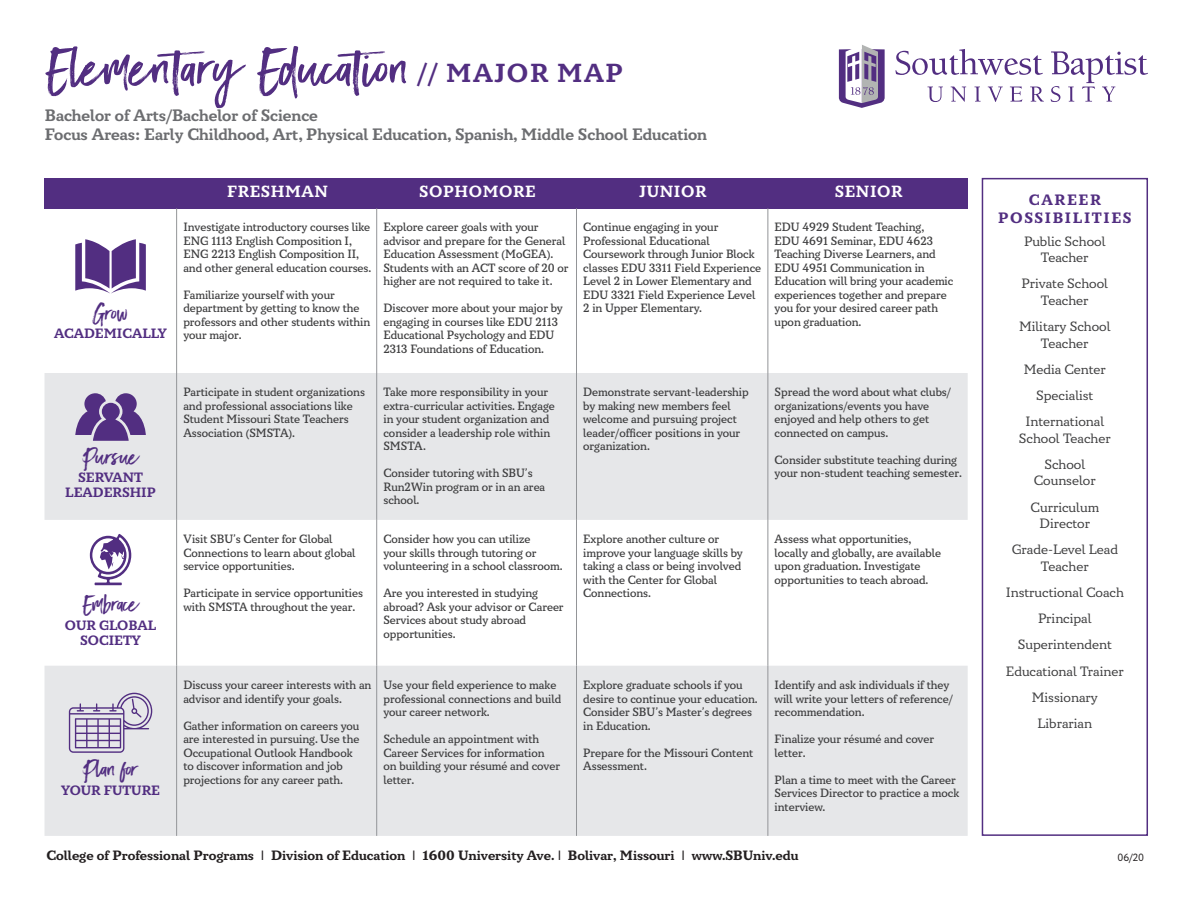
<style>
.page{position:relative;width:1188px;height:918px;background:#fff}
.page>*{position:absolute;margin:0;border:0;box-sizing:border-box;transform-origin:0 0}
.t1{font:49.2px "Black Diamond";color:#522e81;scale:1.2 1}
.t2{font:700 25.95px "Circe Slab B";letter-spacing:.06em;color:#522e81}
.t3{font:21px "Black Diamond";letter-spacing:-.02em;color:#522e81;scale:1.2 1}
.t4{font:700 16.5px "Circe Slab B";color:#6c6d70}
.t5{font:700 16.2px "Circe Slab B";letter-spacing:.04em;color:#fff}
.t6{font:700 15px "Circe Slab C";letter-spacing:.11em;color:#522e81}
.t7{font:13.5px/16.5px "Circe Slab B";color:#3e3e3f;text-align:center}
.t8{font:700 13.5px "Circe Slab C";color:#231f20}
.t9{font:700 13.5px/15px "Circe Slab B";color:#522e81;text-align:center}
.t10{font:500 12px/13.5px "Circe Slab B";color:#3e3e3f;scale:.95 1}
.t11{font:10.5px "Circe";color:#231f20}
</style>
<div class="page">
<div style="left:45px;top:178px;width:923px;height:30px;background:#522e81"></div>
<svg style="left:45px;top:373px;width:923px;height:463px;fill:#e6e7e9"></svg>
<hr style="left:176px;top:208px;width:1px;height:165px;background:#939598">
<hr style="left:176px;top:373px;width:1px;height:147px;background:#939598">
<hr style="left:176px;top:520px;width:1px;height:146px;background:#939598">
<hr style="left:768px;top:208px;width:1px;height:165px;background:#939598">
<hr style="left:768px;top:373px;width:1px;height:147px;background:#939598">
<hr style="left:768px;top:520px;width:1px;height:146px;background:#939598">
<hr style="left:376px;top:208px;width:1px;height:165px;background:#939598">
<hr style="left:376px;top:373px;width:1px;height:147px;background:#939598">
<hr style="left:376px;top:520px;width:1px;height:146px;background:#939598">
<hr style="left:576px;top:208px;width:1px;height:165px;background:#939598">
<hr style="left:576px;top:373px;width:1px;height:147px;background:#939598">
<hr style="left:576px;top:520px;width:1px;height:146px;background:#939598">
<hr style="left:176px;top:666px;width:1px;height:170px;background:#939598">
<hr style="left:376px;top:666px;width:1px;height:170px;background:#939598">
<hr style="left:576px;top:666px;width:1px;height:170px;background:#939598">
<hr style="left:768px;top:666px;width:1px;height:170px;background:#939598">
<svg style="left:75px;top:393px;width:71px;height:48px"></svg>
<svg style="left:839px;top:45px;width:46px;height:63px"></svg>
<svg style="left:895px;top:49px;width:148px;height:26px"></svg>
<svg style="left:928px;top:87px;width:15px;height:15px"></svg>
<svg style="left:951px;top:87px;width:15px;height:15px"></svg>
<svg style="left:974px;top:87px;width:7px;height:15px"></svg>
<svg style="left:988px;top:87px;width:15px;height:15px"></svg>
<svg style="left:1010px;top:87px;width:12px;height:15px"></svg>
<svg style="left:1030px;top:87px;width:14px;height:15px"></svg>
<svg style="left:1051px;top:51px;width:97px;height:51px"></svg>
<div style="left:982px;top:178px;width:166px;height:658px;border:2px solid #522e81"></div>
<svg style="left:75px;top:239px;width:71px;height:55px"></svg>
<svg style="left:90px;top:534px;width:41px;height:51px"></svg>
<svg style="left:69px;top:693px;width:83px;height:60px"></svg>
<p class="t1" style="left:45px;top:37px;width:308px">Elementary Education</p>
<p class="t2" style="left:418px;top:58px;width:207px">// MAJOR MAP</p>
<p class="t4" style="left:45px;top:105px;width:275px">Bachelor of Arts/Bachelor of Science</p>
<p class="t4" style="left:45px;top:125px;width:664px">Focus Areas: Early Childhood, Art, Physical Education, Spanish, Middle School Education</p>
<p class="t3" style="left:93px;top:299px;width:32px">Grow</p>
<p class="t9" style="left:54px;top:327px;width:114px">ACADEMICALLY</p>
<p class="t3" style="left:82px;top:443px;width:49px">Pursue</p>
<p class="t9" style="left:65px;top:471px;width:92px">SERVANT<br>LEADERSHIP</p>
<p class="t3" style="left:82px;top:591px;width:49px">Embrace</p>
<p class="t9" style="left:65px;top:618px;width:93px">OUR GLOBAL</p>
<p class="t9" style="left:80px;top:633px;width:62px">SOCIETY</p>
<p class="t3" style="left:82px;top:755px;width:49px">Plan for</p>
<p class="t9" style="left:61px;top:783px;width:101px">YOUR FUTURE</p>
<p class="t5" style="left:227px;top:182px;width:102px">FRESHMAN</p>
<p class="t5" style="left:419px;top:182px;width:118px">SOPHOMORE</p>
<p class="t5" style="left:640px;top:182px;width:69px">JUNIOR</p>
<p class="t5" style="left:835px;top:182px;width:69px">SENIOR</p>
<p class="t10" style="left:183px;top:221px;width:199px">Investigate introductory courses like ENG 1113 English Composition I, ENG 2213 English Composition II, and other general education courses.</p>
<p class="t10" style="left:183px;top:289px;width:198px">Familiarize yourself with your department by getting to know the professors and other students within your major.</p>
<p class="t10" style="left:383px;top:221px;width:196px">Explore career goals with your advisor and prepare for the General Education Assessment (MoGEA).<br>Students with an ACT score of 20 or higher are not required to take it.</p>
<p class="t10" style="left:383px;top:302px;width:190px">Discover more about your major by engaging in courses like EDU 2113<br>Educational Psychology and EDU<br>2313 Foundations of Education.</p>
<p class="t10" style="left:183px;top:386px;width:193px">Participate in student organizations and professional associations like<br>Student Missouri State Teachers<br>Association (SMSTA).</p>
<p class="t10" style="left:383px;top:386px;width:182px">Take more responsibility in your extra-curricular activities. Engage in your student organization and consider a leadership role within<br>SMSTA.</p>
<p class="t10" style="left:383px;top:467px;width:172px">Consider tutoring with SBU’s<br>Run2Win program or in an area school.</p>
<p class="t10" style="left:183px;top:533px;width:159px">Visit SBU’s Center for Global</p>
<p class="t10" style="left:183px;top:547px;width:183px">Connections to learn about global service opportunities.</p>
<p class="t10" style="left:183px;top:587px;width:191px">Participate in service opportunities with SMSTA throughout the year.</p>
<p class="t10" style="left:383px;top:533px;width:190px">Consider how you can utilize<br>your skills through tutoring or volunteering in a school classroom.</p>
<p class="t10" style="left:383px;top:587px;width:191px">Are you interested in studying abroad? Ask your advisor or Career<br>Services about study abroad opportunities.</p>
<p class="t10" style="left:583px;top:221px;width:144px">Continue engaging in your</p>
<p class="t10" style="left:583px;top:235px;width:135px">Professional Educational</p>
<p class="t10" style="left:583px;top:248px;width:189px">Coursework through Junior Block classes EDU 3311 Field Experience<br>Level 2 in Lower Elementary and<br>EDU 3321 Field Experience Level<br>2 in Upper Elementary.</p>
<p class="t10" style="left:775px;top:221px;width:159px">EDU 4929 Student Teaching,</p>
<p class="t10" style="left:775px;top:235px;width:190px">EDU 4691 Seminar, EDU 4623<br>Teaching Diverse Learners, and<br>EDU 4951 Communication in<br>Education will bring your academic experiences together and prepare you for your desired career path upon graduation.</p>
<p class="t10" style="left:583px;top:386px;width:176px">Demonstrate servant-leadership by making new members feel welcome and pursuing project leader/officer positions in your organization.</p>
<p class="t10" style="left:775px;top:386px;width:187px">Spread the word about what clubs/ organizations/events you have enjoyed and help others to get connected on campus.</p>
<p class="t10" style="left:775px;top:454px;width:199px">Consider substitute teaching during your non-student teaching semester.</p>
<p class="t10" style="left:583px;top:533px;width:169px">Explore another culture or improve your language skills by taking a class or being involved with the Center for Global</p>
<p class="t10" style="left:583px;top:587px;width:73px">Connections.</p>
<p class="t10" style="left:775px;top:533px;width:177px">Assess what opportunities, locally and globally, are available upon graduation. Investigate opportunities to teach abroad.</p>
<p class="t10" style="left:183px;top:679px;width:199px">Discuss your career interests with an advisor and identify your goals.</p>
<p class="t10" style="left:183px;top:719px;width:187px">Gather information on careers you are interested in pursuing. Use the Occupational Outlook Handbook to discover information and job projections for any career path.</p>
<p class="t10" style="left:383px;top:679px;width:189px">Use your field experience to make professional connections and build your career network.</p>
<p class="t10" style="left:383px;top:733px;width:187px">Schedule an appointment with<br>Career Services for information on building your résumé and cover letter.</p>
<p class="t10" style="left:583px;top:679px;width:185px">Explore graduate schools if you desire to continue your education.<br>Consider SBU’s Master’s degrees in Education.</p>
<p class="t10" style="left:583px;top:746px;width:180px">Prepare for the Missouri Content<br>Assessment.</p>
<p class="t10" style="left:775px;top:679px;width:189px">Identify and ask individuals if they will write your letters of reference/ recommendation.</p>
<p class="t10" style="left:775px;top:733px;width:169px">Finalize your résumé and cover letter.</p>
<p class="t10" style="left:775px;top:773px;width:196px">Plan a time to meet with the Career<br>Services Director to practice a mock interview.</p>
<p class="t6" style="left:1029px;top:191px;width:74px">CAREER</p>
<p class="t6" style="left:998px;top:209px;width:135px">POSSIBILITIES</p>
<p class="t7" style="left:1024px;top:233px;width:83px">Public School<br>Teacher</p>
<p class="t7" style="left:1021px;top:276px;width:88px">Private School<br>Teacher</p>
<p class="t7" style="left:1019px;top:319px;width:93px">Military School<br>Teacher</p>
<p class="t7" style="left:1024px;top:362px;width:84px">Media Center</p>
<p class="t7" style="left:1036px;top:388px;width:59px">Specialist</p>
<p class="t7" style="left:1019px;top:414px;width:93px">International<br>School Teacher</p>
<p class="t7" style="left:1034px;top:457px;width:63px">School<br>Counselor</p>
<p class="t7" style="left:1031px;top:499px;width:70px">Curriculum<br>Director</p>
<p class="t7" style="left:1012px;top:542px;width:108px">Grade-Level Lead<br>Teacher</p>
<p class="t7" style="left:1006px;top:585px;width:120px">Instructional Coach</p>
<p class="t7" style="left:1038px;top:611px;width:55px">Principal</p>
<p class="t7" style="left:1018px;top:637px;width:96px">Superintendent</p>
<p class="t7" style="left:1006px;top:663px;width:119px">Educational Trainer</p>
<p class="t7" style="left:1032px;top:690px;width:67px">Missionary</p>
<p class="t7" style="left:1038px;top:716px;width:56px">Librarian</p>
<p class="t8" style="left:46px;top:848px;width:754px">College of Professional Programs | Division of Education | 1600 University Ave. | Bolivar, Missouri | www.SBUniv.edu</p>
<p class="t11" style="left:1117px;top:851px;width:28px">06/20</p>
</div>
